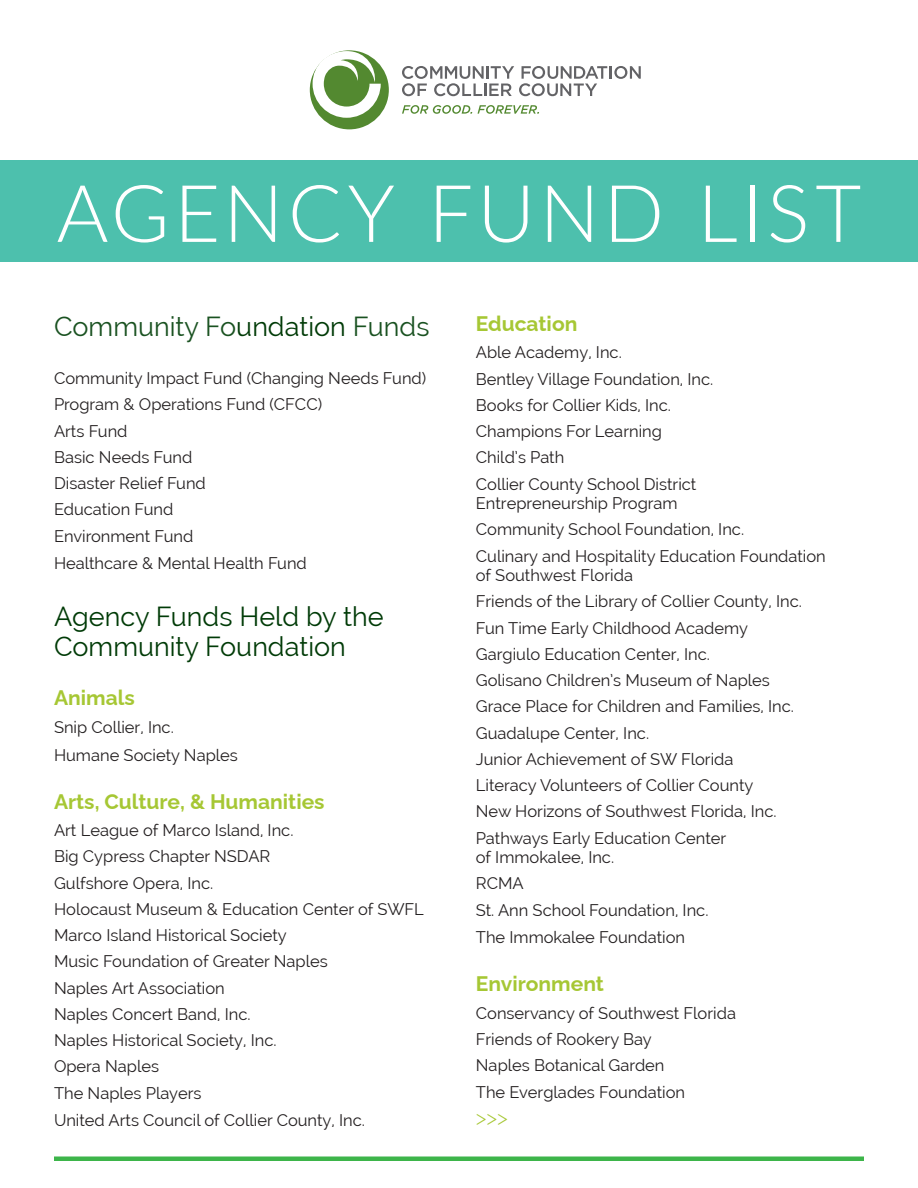
<style>
.page{position:relative;width:918px;height:1188px;background:#fff}
.page>*{position:absolute;margin:0;border:0;box-sizing:border-box;transform-origin:0 0}
.Headline{font:300 79.5px "Lato";letter-spacing:.055em;color:#fff}
.t1{font:27px/30px "Raleway";color:#003b07}
.t2{font:27px "Raleway";color:#1a5221}
.t3{font:700 21px "Raleway";color:#a6c734}
.t4{font:300 21px "Raleway";color:#a6c734}
.t5{font:16.5px/19.5px "Raleway";color:#231f20}
.s1{color:#003b07}
</style>
<div class="page">
<div style="left:0;top:161px;width:918px;height:101px;background:#4dc0ad"></div>
<svg style="left:402px;top:66px;width:239px;height:30px"></svg>
<div style="left:310px;top:50px;width:79px;height:79px;background:#538930;border-radius:50%"></div>
<svg style="left:313px;top:51px;width:68px;height:67px"></svg>
<svg style="left:402px;top:105px;width:137px;height:9px"></svg>
<div style="left:54px;top:1156px;width:810px;height:5px;background:#3db54a"></div>
<p class="Headline" style="left:57px;top:158px;width:806px">AGENCY FUND LIST</p>
<p class="t2" style="left:54px;top:311px;width:377px">Community Fo<span class="s1">undation</span> Funds</p>
<p class="t5" style="left:54px;top:369px;width:374px">Community Impact Fund (Changing Needs Fund)</p>
<p class="t5" style="left:54px;top:395px;width:270px">Program &amp; Operations Fund (CFCC)</p>
<p class="t5" style="left:54px;top:421px;width:75px">Arts Fund</p>
<p class="t5" style="left:54px;top:447px;width:140px">Basic Needs Fund</p>
<p class="t5" style="left:54px;top:474px;width:153px">Disaster Relief Fund</p>
<p class="t5" style="left:54px;top:500px;width:121px">Education Fund</p>
<p class="t5" style="left:54px;top:526px;width:141px">Environment Fund</p>
<p class="t5" style="left:54px;top:554px;width:254px">Healthcare &amp; Mental Health Fund</p>
<p class="t1" style="left:54px;top:602px;width:331px">Agency Funds Held by the<br>Community Foundation</p>
<p class="t3" style="left:54px;top:681px;width:82px">Animals</p>
<p class="t5" style="left:54px;top:717px;width:121px">Snip Collier, Inc.</p>
<p class="t5" style="left:54px;top:745px;width:185px">Humane Society Naples</p>
<p class="t3" style="left:54px;top:784px;width:272px">Arts, Culture, &amp; Humanities</p>
<p class="t5" style="left:54px;top:821px;width:241px">Art League of Marco Island, Inc.</p>
<p class="t5" style="left:54px;top:847px;width:218px">Big Cypress Chapter NSDAR</p>
<p class="t5" style="left:54px;top:873px;width:161px">Gulfshore Opera, Inc.</p>
<p class="t5" style="left:54px;top:899px;width:371px">Holocaust Museum &amp; Education Center of SWFL</p>
<p class="t5" style="left:54px;top:926px;width:234px">Marco Island Historical Society</p>
<p class="t5" style="left:54px;top:952px;width:275px">Music Foundation of Greater Naples</p>
<p class="t5" style="left:54px;top:978px;width:172px">Naples Art Association</p>
<p class="t5" style="left:54px;top:1004px;width:198px">Naples Concert Band, Inc.</p>
<p class="t5" style="left:54px;top:1031px;width:224px">Naples Historical Society, Inc.</p>
<p class="t5" style="left:54px;top:1057px;width:107px">Opera Naples</p>
<p class="t5" style="left:54px;top:1083px;width:149px">The Naples Players</p>
<p class="t5" style="left:54px;top:1111px;width:312px">United Arts Council of Collier County, Inc.</p>
<p class="t3" style="left:476px;top:307px;width:103px">Education</p>
<p class="t5" style="left:476px;top:343px;width:147px">Able Academy, Inc.</p>
<p class="t5" style="left:476px;top:369px;width:239px">Bentley Village Foundation, Inc.</p>
<p class="t5" style="left:476px;top:395px;width:197px">Books for Collier Kids, Inc.</p>
<p class="t5" style="left:476px;top:422px;width:188px">Champions For Learning</p>
<p class="t5" style="left:476px;top:448px;width:90px">Child’s Path</p>
<p class="t5" style="left:476px;top:474px;width:222px">Collier County School District<br>Entrepreneurship Program</p>
<p class="t5" style="left:476px;top:520px;width:270px">Community School Foundation, Inc.</p>
<p class="t5" style="left:476px;top:546px;width:351px">Culinary and Hospitality Education Foundation of Southwest Florida</p>
<p class="t5" style="left:476px;top:592px;width:328px">Friends of the Library of Collier County, Inc.</p>
<p class="t5" style="left:476px;top:618px;width:274px">Fun Time Early Childhood Academy</p>
<p class="t5" style="left:476px;top:644px;width:236px">Gargiulo Education Center, Inc.</p>
<p class="t5" style="left:476px;top:671px;width:296px">Golisano Children’s Museum of Naples</p>
<p class="t5" style="left:476px;top:697px;width:320px">Grace Place for Children and Families, Inc.</p>
<p class="t5" style="left:476px;top:723px;width:175px">Guadalupe Center, Inc.</p>
<p class="t5" style="left:476px;top:749px;width:259px">Junior Achievement of SW Florida</p>
<p class="t5" style="left:476px;top:776px;width:279px">Literacy Volunteers of Collier County</p>
<p class="t5" style="left:476px;top:802px;width:302px">New Horizons of Southwest Florida, Inc.</p>
<p class="t5" style="left:476px;top:828px;width:252px">Pathways Early Education Center of Immokalee, Inc.</p>
<p class="t5" style="left:476px;top:874px;width:49px">RCMA</p>
<p class="t5" style="left:476px;top:900px;width:234px">St. Ann School Foundation, Inc.</p>
<p class="t5" style="left:476px;top:928px;width:211px">The Immokalee Foundation</p>
<p class="t3" style="left:476px;top:967px;width:130px">Environment</p>
<p class="t5" style="left:476px;top:1003px;width:262px">Conservancy of Southwest Florida</p>
<p class="t5" style="left:476px;top:1029px;width:177px">Friends of Rookery Bay</p>
<p class="t5" style="left:476px;top:1056px;width:190px">Naples Botanical Garden</p>
<p class="t5" style="left:476px;top:1082px;width:211px">The Everglades Foundation</p>
<p class="t4" style="left:476px;top:1101px;width:33px">&gt;&gt;&gt;</p>
</div>
